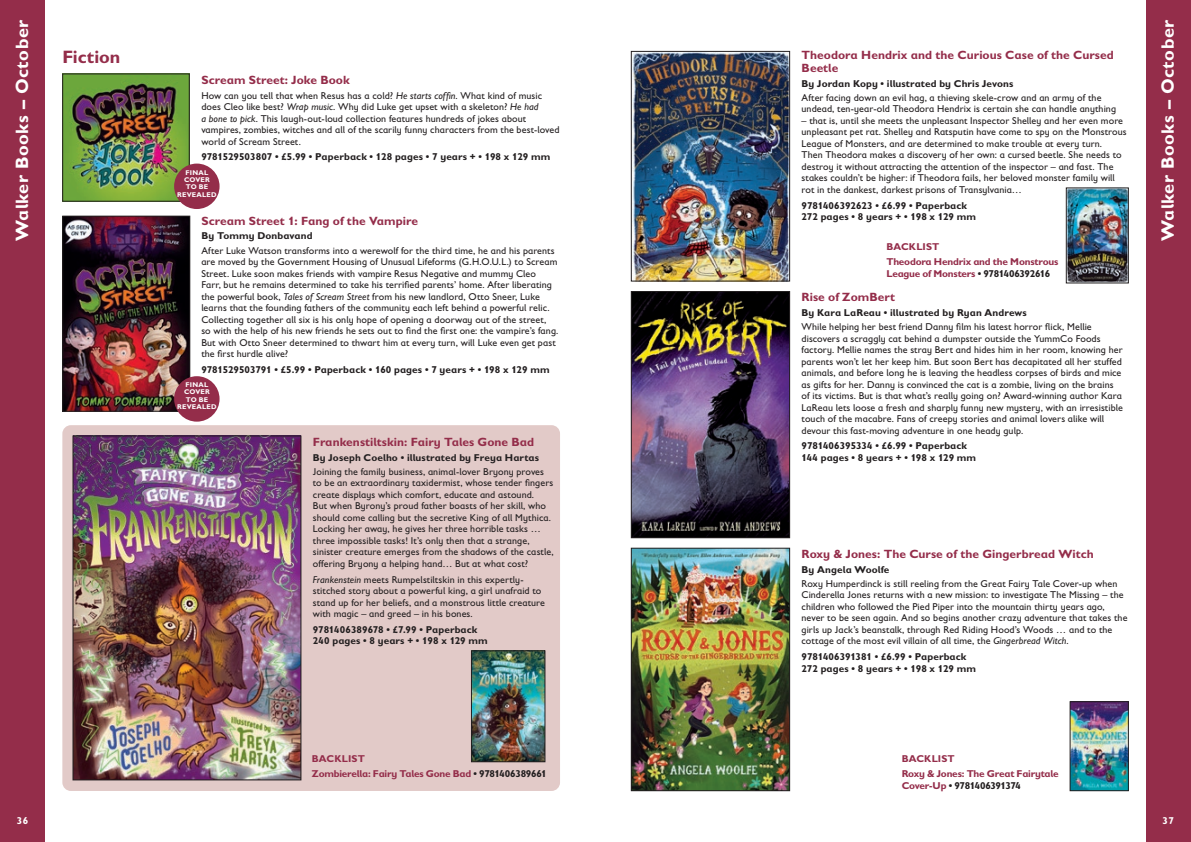
<style>
.page{position:relative;width:1191px;height:842px;background:#fff}
.page>*{position:absolute;margin:0;border:0;box-sizing:border-box;transform-origin:0 0}
.t1{font:700 18px "Gill Sans Infant Std";letter-spacing:.03em;color:#fff}
.t2{font:700 18px "Gill Sans Infant Std";color:#942d4a}
.t3{font:700 12px/13px "Gill Sans Infant Std";color:#942d4a}
.t4{font:10px/11.5px "Gill Sans Infant Std";letter-spacing:.01em;color:#231f20}
.t5{font:700 10px/11.5px "Gill Sans Infant Std";letter-spacing:.005em;color:#231f20}
.t6{font:700 10px/14.8px "Gill Sans Infant Std";letter-spacing:-.02em;color:#942d4a}
.t7{font:700 10px "Gill Sans Infant Std";letter-spacing:-.04em;color:#231f20}
.t8{font:700 10px "Gill Sans Infant Std";color:#fff}
.t9{font:700 6.9px/7.3px "Gill Sans Infant Std";letter-spacing:.03em;color:#fff;text-align:center}
.s1{color:#231f20}
.s2{font-style:italic}
.s3{color:#942d4a}
</style>
<div class="page">
<div style="left:0;top:0;width:45px;height:842px;background:#942d4a"></div>
<div style="left:1145px;top:0;width:46px;height:842px;background:#942d4a"></div>
<div style="left:62px;top:425px;width:498px;height:366px;background:#e2cac8;border-radius:9px"></div>
<img style="left:64px;top:76px;width:123px;height:123px">
<img style="left:64px;top:218px;width:124px;height:191px">
<div style="left:62px;top:216px;width:128px;height:195px;border:1px solid #231f20"></div>
<img style="left:75px;top:438px;width:224px;height:340px">
<div style="left:73px;top:436px;width:228px;height:344px;border:1px solid #231f20"></div>
<img style="left:473px;top:653px;width:70px;height:107px">
<div style="left:471px;top:651px;width:74px;height:111px;border:1px solid #231f20"></div>
<img style="left:633px;top:53px;width:155px;height:226px">
<div style="left:631px;top:51px;width:159px;height:230px;border:1px solid #231f20"></div>
<img style="left:1068px;top:190px;width:58px;height:91px">
<div style="left:1066px;top:188px;width:62px;height:95px;border:1px solid #231f20"></div>
<img style="left:633px;top:293px;width:155px;height:243px">
<div style="left:631px;top:291px;width:159px;height:247px;border:1px solid #231f20"></div>
<img style="left:633px;top:550px;width:155px;height:239px">
<div style="left:631px;top:548px;width:159px;height:243px;border:1px solid #231f20"></div>
<img style="left:1071px;top:703px;width:55px;height:86px">
<div style="left:1069px;top:701px;width:59px;height:90px;border:1px solid #231f20"></div>
<div style="left:174px;top:164px;width:45px;height:45px;background:#942d4a;border-radius:50%"></div>
<div style="left:174px;top:376px;width:45px;height:46px;background:#942d4a;border-radius:50%"></div>
<h1 class="t1" style="left:11px;top:241px;width:223px;rotate:-90deg">Walker Books – October</h1>
<h1 class="t1" style="left:1157px;top:241px;width:223px;rotate:-90deg">Walker Books – October</h1>
<h1 class="t2" style="left:62px;top:47px;width:59px">Fiction</h1>
<p class="t3" style="left:801px;top:49px;width:314px">Theodora Hendrix and the Curious Case of the Cursed<br>Beetle</p>
<p class="t5" style="left:801px;top:77px;width:213px">By Jordan Kopy • illustrated by Chris Jevons</p>
<p class="t4" style="left:801px;top:92px;width:316px">After facing down an evil hag, a thieving skele-crow and an army of the undead, ten-year-old Theodora Hendrix is certain she can handle anything</p>
<p class="t4" style="left:801px;top:115px;width:327px">– that is, until she meets the unpleasant Inspector Shelley and her even more unpleasant pet rat. Shelley and Ratsputin have come to spy on the Monstrous League of Monsters, and are determined to make trouble at every turn.<br>Then Theodora makes a discovery of her own: a cursed beetle. She needs to destroy it without attracting the attention of the inspector – and fast. The stakes couldn’t be higher: if Theodora fails, her beloved monster family will rot in the dankest, darkest prisons of Transylvania…</p>
<p class="t5" style="left:801px;top:199px;width:176px">9781406392623 • £6.99 • Paperback<br>272 pages • 8 years + • 198 x 129 mm</p>
<p class="t6" style="left:886px;top:239px;width:173px">BACKLIST<br>Theodora Hendrix and the Monstrous</p>
<p class="t6" style="left:886px;top:266px;width:165px">League of Monsters <span class="s1">• 9781406392616</span></p>
<p class="t3" style="left:801px;top:291px;width:95px">Rise of ZomBert</p>
<p class="t5" style="left:801px;top:306px;width:227px">By Kara LaReau • illustrated by Ryan Andrews</p>
<p class="t4" style="left:801px;top:321px;width:323px">While helping her best friend Danny film his latest horror flick, Mellie discovers a scraggly cat behind a dumpster outside the YummCo Foods factory. Mellie names the stray Bert and hides him in her room, knowing her parents won’t let her keep him. But soon Bert has decapitated all her stuffed animals, and before long he is leaving the headless corpses of birds and mice as gifts for her. Danny is convinced the cat is a zombie, living on the brains of its victims. But is that what’s really going on? Award-winning author Kara LaReau lets loose a fresh and sharply funny new mystery, with an irresistible touch of the macabre. Fans of creepy stories and animal lovers alike will devour this fast-moving adventure in one heady gulp.</p>
<p class="t5" style="left:801px;top:440px;width:176px">9781406395334 • £6.99 • Paperback<br>144 pages • 8 years + • 198 x 129 mm</p>
<p class="t3" style="left:201px;top:73px;width:150px">Scream Street: Joke Book</p>
<p class="t4" style="left:201px;top:89px;width:360px">How can you tell that when Resus has a cold? <span class="s2">He starts coffin</span>. What kind of music does Cleo like best? <span class="s2">Wrap music</span>. Why did Luke get upset with a skeleton? <span class="s2">He had<br>a bone to pick</span>. This laugh-out-loud collection features hundreds of jokes about vampires, zombies, witches and all of the scarily funny characters from the best-loved world of Scream Street.</p>
<p class="t5" style="left:201px;top:151px;width:350px">9781529503807 • £5.99 • Paperback • 128 pages • 7 years + • 198 x 129 mm</p>
<p class="t9" style="left:177px;top:168px;width:41px">FINAL<br>COVER<br>TO BE<br>REVEALED</p>
<p class="t3" style="left:201px;top:214px;width:218px">Scream Street 1: Fang of the Vampire</p>
<p class="t5" style="left:201px;top:230px;width:113px">By Tommy Donbavand</p>
<p class="t4" style="left:201px;top:245px;width:358px">After Luke Watson transforms into a werewolf for the third time, he and his parents are moved by the Government Housing of Unusual Lifeforms (G.H.O.U.L.) to Scream Street. Luke soon makes friends with vampire Resus Negative and mummy Cleo<br>Farr, but he remains determined to take his terrified parents’ home. After liberating the powerful book, <span class="s2">Tales of Scream Street</span> from his new landlord, Otto Sneer, Luke learns that the founding fathers of the community each left behind a powerful relic.<br>Collecting together all six is his only hope of opening a doorway out of the street,<br>so with the help of his new friends he sets out to find the first one: the vampire’s fang.<br>But with Otto Sneer determined to thwart him at every turn, will Luke even get past the first hurdle alive?</p>
<p class="t5" style="left:201px;top:364px;width:350px">9781529503791 • £5.99 • Paperback • 160 pages • 7 years + • 198 x 129 mm</p>
<p class="t9" style="left:177px;top:381px;width:41px">FINAL<br>COVER<br>TO BE<br>REVEALED</p>
<p class="t3" style="left:313px;top:435px;width:223px">Frankenstiltskin: Fairy Tales Gone Bad</p>
<p class="t5" style="left:313px;top:451px;width:228px">By Joseph Coelho • illustrated by Freya Hartas</p>
<p class="t4" style="left:313px;top:466px;width:242px">Joining the family business, animal-lover Bryony proves to be an extraordinary taxidermist, whose tender fingers create displays which comfort, educate and astound.<br>But when Byrony’s proud father boasts of her skill, who should come calling but the secretive King of all Mythica.<br>Locking her away, he gives her three horrible tasks … three impossible tasks! It’s only then that a strange, sinister creature emerges from the shadows of the castle, offering Bryony a helping hand… But at what cost?</p>
<p class="t4" style="left:313px;top:573px;width:234px"><span class="s2">Frankenstein</span> meets Rumpelstiltskin in this expertly&shy;stitched story about a powerful king, a girl unafraid to stand up for her beliefs, and a monstrous little creature with magic – and greed – in his bones.</p>
<p class="t5" style="left:313px;top:624px;width:176px">9781406389678 • £7.99 • Paperback<br>240 pages • 8 years + • 198 x 129 mm</p>
<p class="t3" style="left:801px;top:547px;width:294px">Roxy &amp; Jones: The Curse of the Gingerbread Witch</p>
<p class="t5" style="left:801px;top:563px;width:89px">By Angela Woolfe</p>
<p class="t4" style="left:801px;top:578px;width:327px">Roxy Humperdinck is still reeling from the Great Fairy Tale Cover-up when Cinderella Jones returns with a new mission: to investigate The Missing – the children who followed the Pied Piper into the mountain thirty years ago, never to be seen again. And so begins another crazy adventure that takes the girls up Jack’s beanstalk, through Red Riding Hood’s Woods … and to the cottage of the most evil villain of all time, the <span class="s2">Gingerbread Witch</span>.</p>
<p class="t5" style="left:801px;top:651px;width:176px">9781406391381 • £6.99 • Paperback<br>272 pages • 8 years + • 198 x 129 mm</p>
<p class="t6" style="left:312px;top:751px;width:236px">BACKLIST<br>Zombierella: Fairy Tales Gone Bad <span class="s1">• 9781406389661</span></p>
<p class="t6" style="left:901px;top:751px;width:158px">BACKLIST<br>Roxy &amp; Jones: The Great Fairytale</p>
<p class="t7" style="left:901px;top:780px;width:121px"><span class="s3">Cover-Up</span> • 9781406391374</p>
<p class="t8" style="left:17px;top:815px;width:13px">36</p>
<p class="t8" style="left:1162px;top:815px;width:13px">37</p>
</div>
